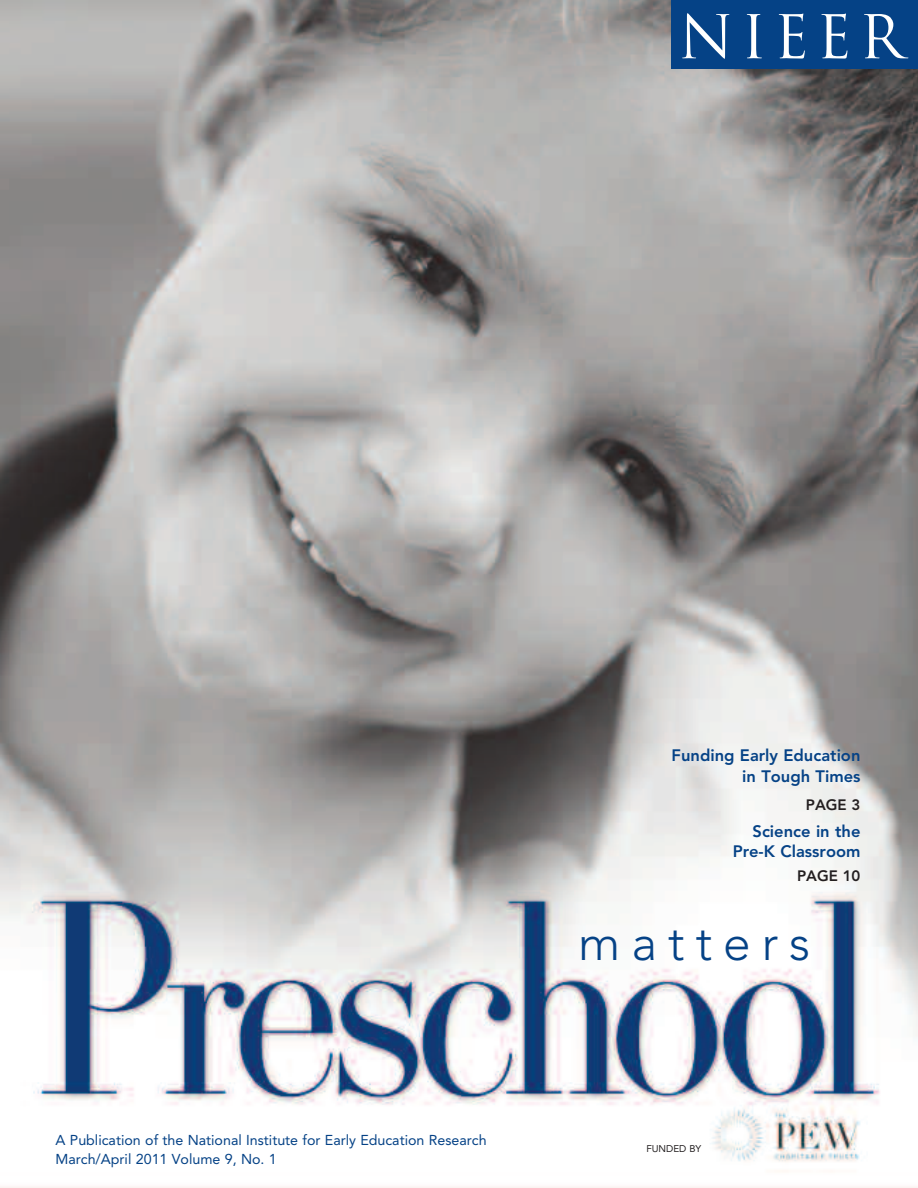
<style>
.page{position:relative;width:918px;height:1188px;background:#fff}
.page>*{position:absolute;margin:0;border:0;box-sizing:border-box;transform-origin:0 0}
.t1{font:58.65px "Trajan";letter-spacing:.115em;color:#fff}
.t2{font:300 49.5px "Avenir";letter-spacing:.225em;color:#054286}
.t3{font:800 16.5px/21px "Avenir";color:#054286;text-align:right}
.t4{font:800 15px "Avenir";color:#231f20}
.t5{font:14.25px/19.5px "Avenir";color:#054286}
.t6{font:9.75px "Avenir";color:#231f20}
</style>
<div class="page">
<img style="left:0;top:0;width:918px;height:1188px">
<div style="left:671px;top:0;width:247px;height:69px;background:#054286"></div>
<h1 class="t1" style="left:678px;top:4px;width:226px">NIEER</h1>
<p class="t5" style="left:55px;top:1131px;width:433px">A Publication of the National Institute for Early Education Research<br>March/April 2011 Volume 9, No. 1</p>
<p class="t3" style="left:672px;top:747px;width:190px">Funding Early Education in Tough Times</p>
<p class="t4" style="left:806px;top:799px;width:56px">PAGE 3</p>
<p class="t3" style="left:733px;top:823px;width:129px;line-height:19.5px">Science in the<br>Pre-K Classroom</p>
<p class="t4" style="left:797px;top:870px;width:65px">PAGE 10</p>
<h2 class="t2" style="left:578px;top:923px;width:234px">matters</h2>
<p class="t6" style="left:646px;top:1145px;width:57px">FUNDED BY</p>
</div>
